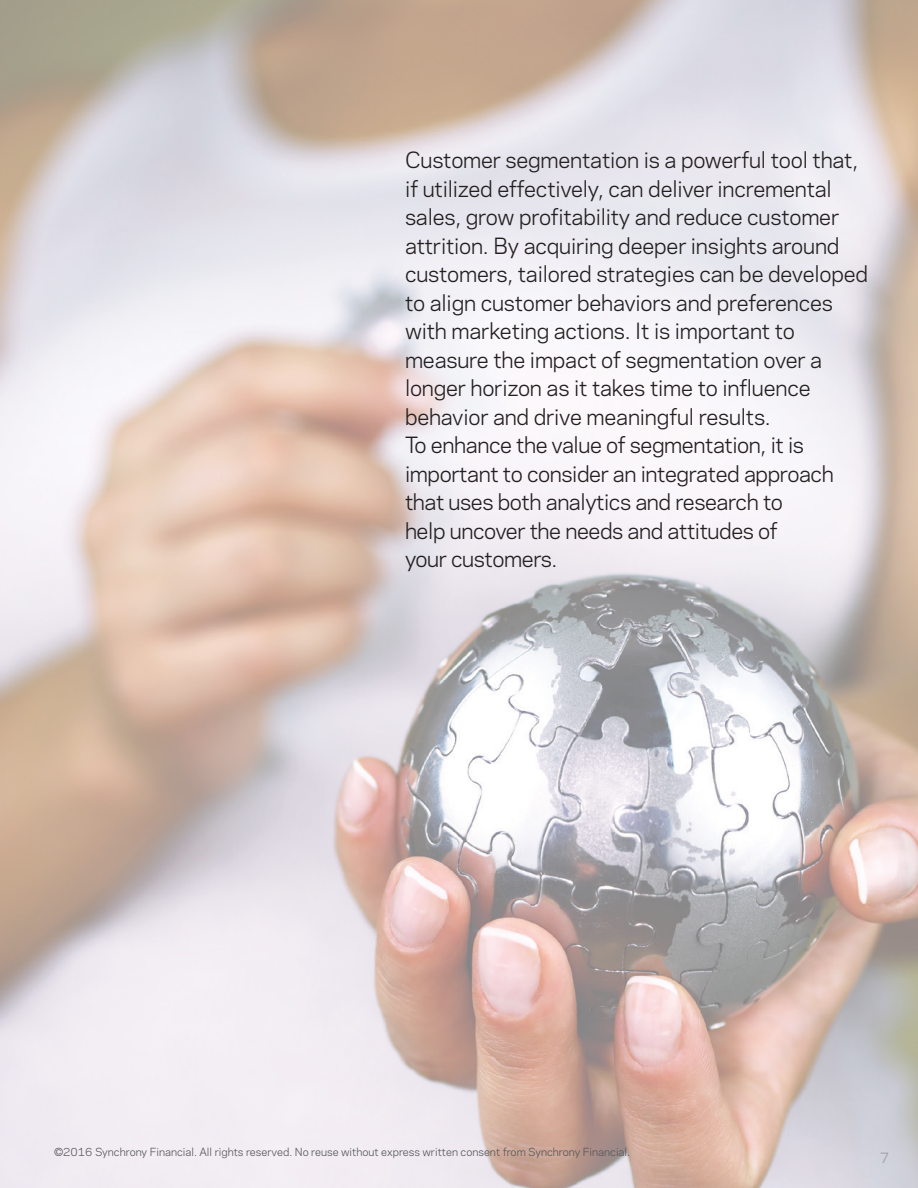
<style>
.page{position:relative;width:918px;height:1188px;background:#fff}
.page>*{position:absolute;margin:0;border:0;box-sizing:border-box;transform-origin:0 0}
.t1{font:21px/28.5px "Polaris";letter-spacing:-.01em;color:#231f20}
.t2{font:13.5px "Polaris";color:#9a999a}
.t3{font:10.5px "Polaris";color:#56565a}
</style>
<div class="page">
<img style="left:0;top:0;width:918px;height:1188px">
<p class="t1" style="left:405px;top:145px;width:465px">Customer segmentation is a powerful tool that, if utilized effectively, can deliver incremental sales, grow profitability and reduce customer attrition. By acquiring deeper insights around customers, tailored strategies can be developed to align customer behaviors and preferences with marketing actions. It is important to measure the impact of segmentation over a longer horizon as it takes time to influence behavior and drive meaningful results.<br>To enhance the value of segmentation, it is important to consider an integrated approach that uses both analytics and research to<br>help uncover the needs and attitudes of<br>your customers.</p>
<p class="t3" style="left:54px;top:1144px;width:578px">©2016 Synchrony Financial. All rights reserved. No reuse without express written consent from Synchrony Financial.</p>
<p class="t2" style="left:880px;top:1148px;width:11px">7</p>
</div>
